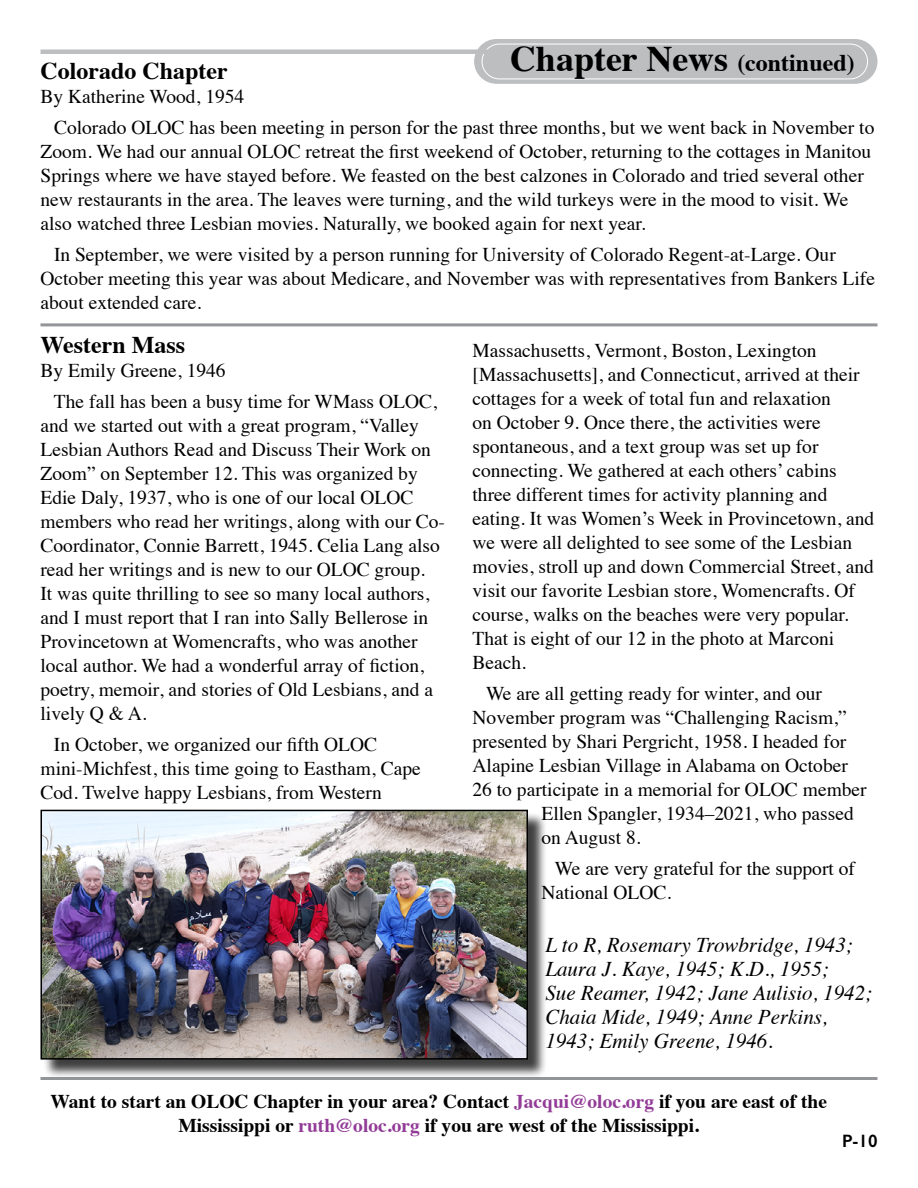
<style>
.page{position:relative;width:918px;height:1188px;background:#fff}
.page>*{position:absolute;margin:0;border:0;box-sizing:border-box;transform-origin:0 0}
.t1{font:700 36px "Times";color:#000}
.t2{font:700 24px "Times";color:#000}
.t3{font:italic 21px/24px "Times";color:#000}
.t4{font:19.5px/24px "Times";color:#000}
.t5{font:700 19.5px/24px "Times";color:#000;text-align:center}
.t6{font:600 18px "Gill Sans";color:#000}
.s1{font-size:24px}
.s2{color:#923c97}
</style>
<div class="page">
<div style="left:474px;top:39px;width:403px;height:45px;background:#bcbec0;border-radius:22px"></div>
<div style="left:482px;top:44px;width:386px;height:35px;border:1px solid #fff;border-radius:17px"></div>
<hr style="left:40px;top:50px;width:614px;height:4px;background:#bcbec0">
<hr style="left:40px;top:323px;width:838px;height:3px;background:#939598">
<hr style="left:40px;top:1077px;width:838px;height:3px;background:#939598">
<div style="left:42px;top:812px;width:505px;height:266px;background:#000;opacity:.75"></div>
<img style="left:43px;top:813px;width:482px;height:244px">
<div style="left:40px;top:810px;width:488px;height:250px;border:2px solid #000"></div>
<h1 class="t1" style="left:510px;top:24px;width:346px">Chapter News <span class="s1">(continued)</span></h1>
<p class="t2" style="left:40px;top:48px;width:189px">Colorado Chapter</p>
<p class="t4" style="left:54px;top:80px;width:822px;line-height:30.8px;text-indent:-13px">By Katherine Wood, 1954<br>Colorado OLOC has been meeting in person for the past three months, but we went back in November to</p>
<p class="t4" style="left:41px;top:138px;width:832px">Zoom. We had our annual OLOC retreat the first weekend of October, returning to the cottages in Manitou Springs where we have stayed before. We feasted on the best calzones in Colorado and tried several other new restaurants in the area. The leaves were turning, and the wild turkeys were in the mood to visit. We also watched three Lesbian movies. Naturally, we booked again for next year.</p>
<p class="t4" style="left:41px;top:241px;width:836px;text-indent:13px">In September, we were visited by a person running for University of Colorado Regent-at-Large. Our<br>October meeting this year was about Medicare, and November was with representatives from Bankers Life about extended care.</p>
<p class="t2" style="left:40px;top:322px;width:146px">Western Mass</p>
<p class="t4" style="left:54px;top:354px;width:385px;line-height:30.8px;text-indent:-13px">By Emily Greene, 1946<br>The fall has been a busy time for WMass OLOC,</p>
<p class="t4" style="left:41px;top:412px;width:406px">and we started out with a great program, “Valley Lesbian Authors Read and Discuss Their Work on Zoom” on September 12. This was organized by Edie Daly, 1937, who is one of our local OLOC members who read her writings, along with our Co-Coordinator, Connie Barrett, 1945. Celia Lang also read her writings and is new to our OLOC group.<br>It was quite thrilling to see so many local authors, and I must report that I ran into Sally Bellerose in Provincetown at Womencrafts, who was another local author. We had a wonderful array of fiction, poetry, memoir, and stories of Old Lesbians, and a lively Q &amp; A.</p>
<p class="t4" style="left:41px;top:731px;width:382px;text-indent:13px">In October, we organized our fifth OLOC mini-Michfest, this time going to Eastham, Cape<br>Cod. Twelve happy Lesbians, from Western</p>
<p class="t4" style="left:473px;top:337px;width:403px">Massachusetts, Vermont, Boston, Lexington [Massachusetts], and Connecticut, arrived at their cottages for a week of total fun and relaxation<br>on October 9. Once there, the activities were spontaneous, and a text group was set up for connecting. We gathered at each others’ cabins three different times for activity planning and eating. It was Women’s Week in Provincetown, and we were all delighted to see some of the Lesbian movies, stroll up and down Commercial Street, and visit our favorite Lesbian store, Womencrafts. Of course, walks on the beaches were very popular.<br>That is eight of our 12 in the photo at Marconi Beach.</p>
<p class="t4" style="left:486px;top:680px;width:338px">We are all getting ready for winter, and our</p>
<p class="t4" style="left:473px;top:704px;width:376px">November program was “Challenging Racism,”</p>
<p class="t4" style="left:473px;top:728px;width:375px">presented by Shari Pergricht, 1958. I headed for</p>
<p class="t4" style="left:473px;top:752px;width:377px">Alapine Lesbian Village in Alabama on October</p>
<p class="t4" style="left:473px;top:776px;width:396px">26 to participate in a memorial for OLOC member</p>
<p class="t4" style="left:541px;top:800px;width:314px">Ellen Spangler, 1934–2021, who passed</p>
<p class="t4" style="left:541px;top:824px;width:101px">on August 8.</p>
<p class="t4" style="left:541px;top:854px;width:315px;text-indent:13px">We are very grateful for the support of<br>National OLOC.</p>
<p class="t3" style="left:545px;top:932px;width:328px">L to R, Rosemary Trowbridge, 1943;<br>Laura J. Kaye, 1945; K.D., 1955;<br>Sue Reamer, 1942; Jane Aulisio, 1942;<br>Chaia Mide, 1949; Anne Perkins,<br>1943; Emily Greene, 1946.</p>
<p class="t5" style="left:50px;top:1087px;width:778px">Want to start an OLOC Chapter in your area? Contact <span class="s2">Jacqui@oloc.org</span> if you are east of the<br>Mississippi or <span class="s2">ruth@oloc.org</span> if you are west of the Mississippi.</p>
<p class="t6" style="left:842px;top:1130px;width:37px">P-10</p>
</div>
